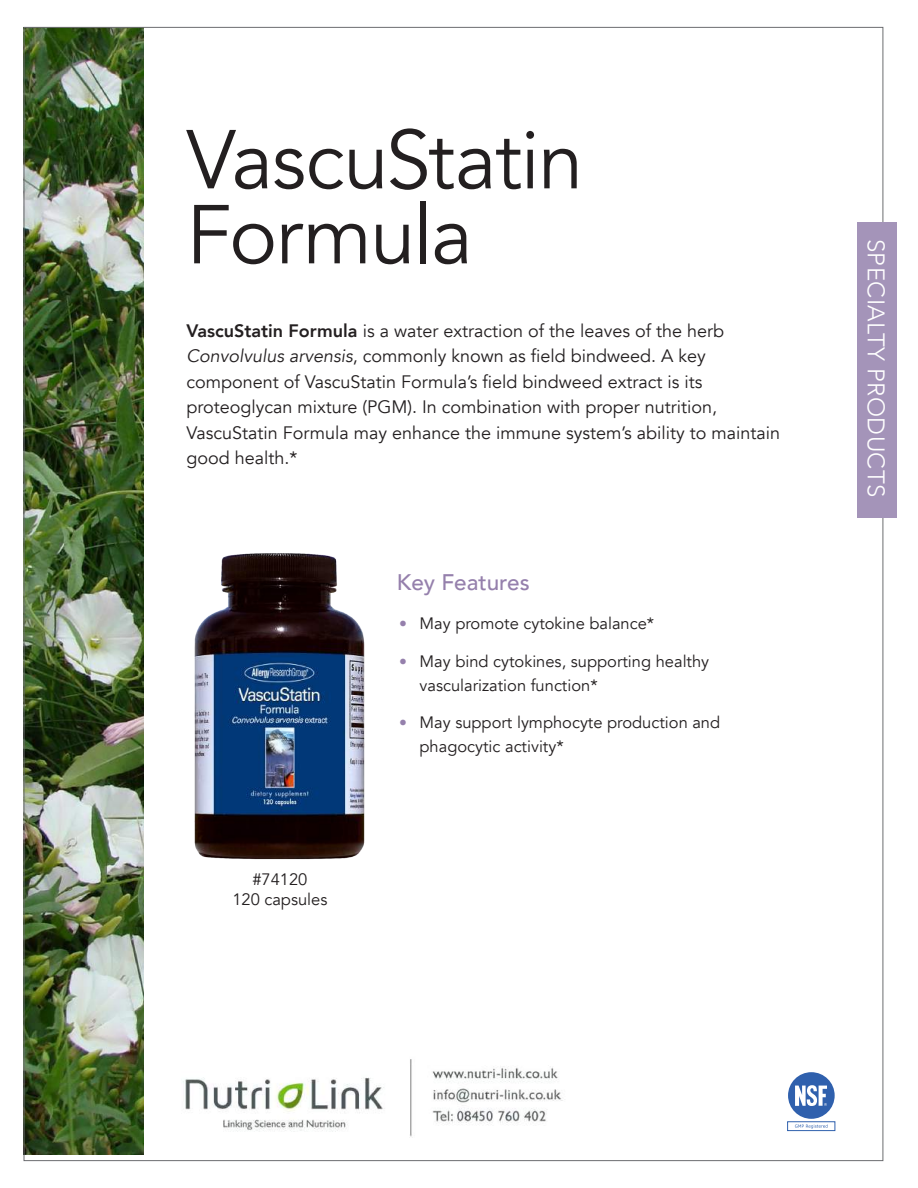
<style>
.page{position:relative;width:918px;height:1188px;background:#fff}
.page>*{position:absolute;margin:0;border:0;box-sizing:border-box;transform-origin:0 0}
.t1{font:82.5px/75px "Avenir";letter-spacing:-.02em;color:#231f20}
.t2{font:300 24px "Avenir";letter-spacing:.02em;color:#fff}
.t3{font:500 22.5px "Avenir";color:#9580ac}
.t4{font:18px/25.5px "Avenir";color:#231f20}
.t5{font:16.5px/24px "Avenir";color:#231f20}
.s1{font-weight:800}
.s2{font-style:italic}
.s3{font-size:15.75px;color:#9580ac}
</style>
<div class="page">
<div style="left:788px;top:1072px;width:47px;height:47px;background:#2f60ad;border-radius:50%"></div>
<div style="left:787px;top:1121px;width:48px;height:10px;border:1px solid #3061ad"></div>
<svg style="left:795px;top:1085px;width:32px;height:21px"></svg>
<svg style="left:795px;top:1124px;width:33px;height:5px"></svg>
<img style="left:194px;top:553px;width:171px;height:307px">
<img style="left:26px;top:29px;width:118px;height:1126px">
<div style="left:858px;top:223px;width:39px;height:295px;background:#a494b9"></div>
<img style="left:183px;top:1059px;width:380px;height:78px">
<h1 class="t1" style="left:186px;top:124px;width:399px">VascuStatin<br>Formula</h1>
<p class="t4" style="left:186px;top:318px;width:595px"><span class="s1">VascuStatin Formula</span> is a water extraction of the leaves of the herb <span class="s2">Convolvulus arvensis</span>, commonly known as field bindweed. A key component of VascuStatin Formula’s field bindweed extract is its proteoglycan mixture (PGM). In combination with proper nutrition, VascuStatin Formula may enhance the immune system’s ability to maintain good health.*</p>
<p class="t3" style="left:397px;top:562px;width:134px">Key Features</p>
<p class="t5" style="left:232px;top:869px;width:97px;line-height:19.8px;text-align:center">#74120<br>120 capsules</p>
<p class="t5" style="left:399px;top:612px;width:256px"><span class="s3">•</span> May promote cytokine balance*</p>
<p class="t5" style="left:420px;top:650px;width:291px;text-indent:-20px"><span class="s3">•</span> May bind cytokines, supporting healthy vascularization function*</p>
<p class="t5" style="left:420px;top:711px;width:302px;text-indent:-20px"><span class="s3">•</span> May support lymphocyte production and phagocytic activity*</p>
<h2 class="t2" style="left:890px;top:239px;width:260px;rotate:90deg">SPECIALTY PRODUCTS</h2>
</div>
